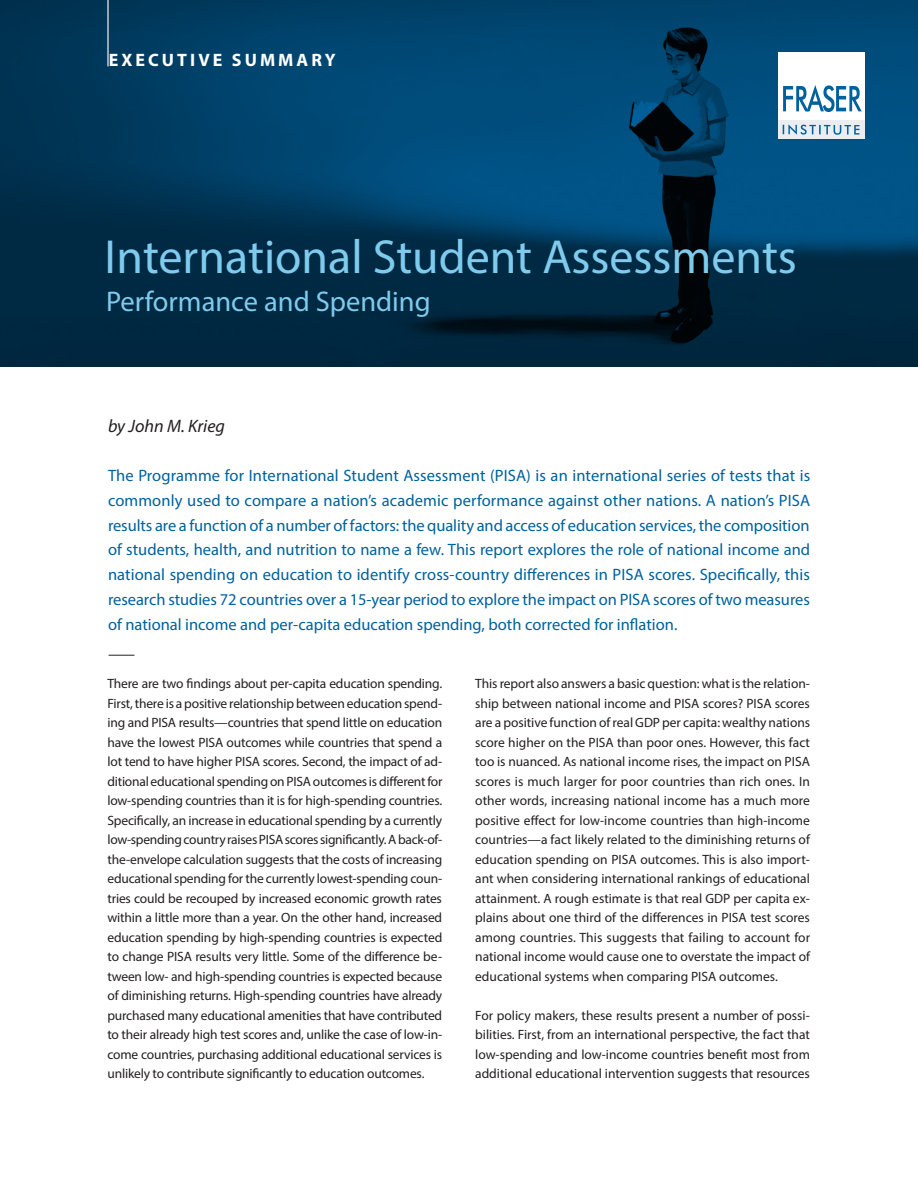
<style>
.page{position:relative;width:918px;height:1188px;background:#fff}
.page>*{position:absolute;margin:0;border:0;box-sizing:border-box;transform-origin:0 0}
.t1{font:48px "Myriad Pro";color:#7fcbee}
.t2{font:28.5px "Myriad Pro";color:#7fcbee}
.t3{font:700 18px "Myriad Pro";letter-spacing:.17em;color:#fff}
.t4{font:italic 18px "Myriad Pro";color:#231f20}
.t5{font:16.5px/24.8px "Myriad Pro";color:#00619c;text-align:justify}
.t6{font:13.5px/19.5px "Myriad Pro";color:#231f20;text-align:justify}
</style>
<div class="page">
<img style="left:0;top:0;width:918px;height:366px">
<div style="left:778px;top:52px;width:87px;height:87px;background:#eaeef3"></div>
<div style="left:778px;top:52px;width:87px;height:68px;background:#fff"></div>
<svg style="left:783px;top:85px;width:79px;height:27px"></svg>
<svg style="left:783px;top:124px;width:77px;height:11px"></svg>
<svg style="left:109px;top:655px;width:25px;height:1px"></svg>
<hr style="left:107px;top:0;width:2px;height:66px;background:#fff">
<h3 class="t3" style="left:109px;top:49px;width:228px">EXECUTIVE SUMMARY</h3>
<h1 class="t1" style="left:105px;top:227px;width:694px">International Student Assessments</h1>
<h2 class="t2" style="left:106px;top:283px;width:326px">Performance and Spending</h2>
<h3 class="t4" style="left:108px;top:415px;width:119px">by John M. Krieg</h3>
<p class="t5" style="left:108px;top:463px;width:704px">The Programme for International Student Assessment (PISA) is an international series of tests that is commonly used to compare a nation’s academic performance against other nations. A nation’s PISA results are a function of a number of factors: the quality and access of education services, the composition of students, health, and nutrition to name a few. This report explores the role of national income and national spending on education to identify cross-country differences in PISA scores. Specifically, this research studies 72 countries over a 15-year period to explore the impact on PISA scores of two measures of national income and per-capita education spending, both corrected for inflation.</p>
<p class="t6" style="left:107px;top:674px;width:337px">There are two findings about per-capita education spending.<br>First, there is a positive relationship between education spend&shy;ing and PISA results—countries that spend little on education have the lowest PISA outcomes while countries that spend a lot tend to have higher PISA scores. Second, the impact of ad&shy;ditional educational spending on PISA outcomes is different for low-spending countries than it is for high-spending countries.<br>Specifically, an increase in educational spending by a currently low-spending country raises PISA scores significantly. A back-of&shy;the-envelope calculation suggests that the costs of increasing educational spending for the currently lowest-spending coun&shy;tries could be recouped by increased economic growth rates within a little more than a year. On the other hand, increased education spending by high-spending countries is expected to change PISA results very little. Some of the difference be&shy;tween low- and high-spending countries is expected because of diminishing returns. High-spending countries have already purchased many educational amenities that have contributed to their already high test scores and, unlike the case of low-in&shy;come countries, purchasing additional educational services is unlikely to contribute significantly to education outcomes.</p>
<p class="t6" style="left:475px;top:674px;width:337px">This report also answers a basic question: what is the relation&shy;ship between national income and PISA scores? PISA scores are a positive function of real GDP per capita: wealthy nations score higher on the PISA than poor ones. However, this fact too is nuanced. As national income rises, the impact on PISA scores is much larger for poor countries than rich ones. In other words, increasing national income has a much more positive effect for low-income countries than high-income countries—a fact likely related to the diminishing returns of education spending on PISA outcomes. This is also import&shy;ant when considering international rankings of educational attainment. A rough estimate is that real GDP per capita ex&shy;plains about one third of the differences in PISA test scores among countries. This suggests that failing to account for national income would cause one to overstate the impact of educational systems when comparing PISA outcomes.</p>
<p class="t6" style="left:475px;top:1005px;width:336px">For policy makers, these results present a number of possi&shy;bilities. First, from an international perspective, the fact that low-spending and low-income countries benefit most from additional educational intervention suggests that resources</p>
</div>
